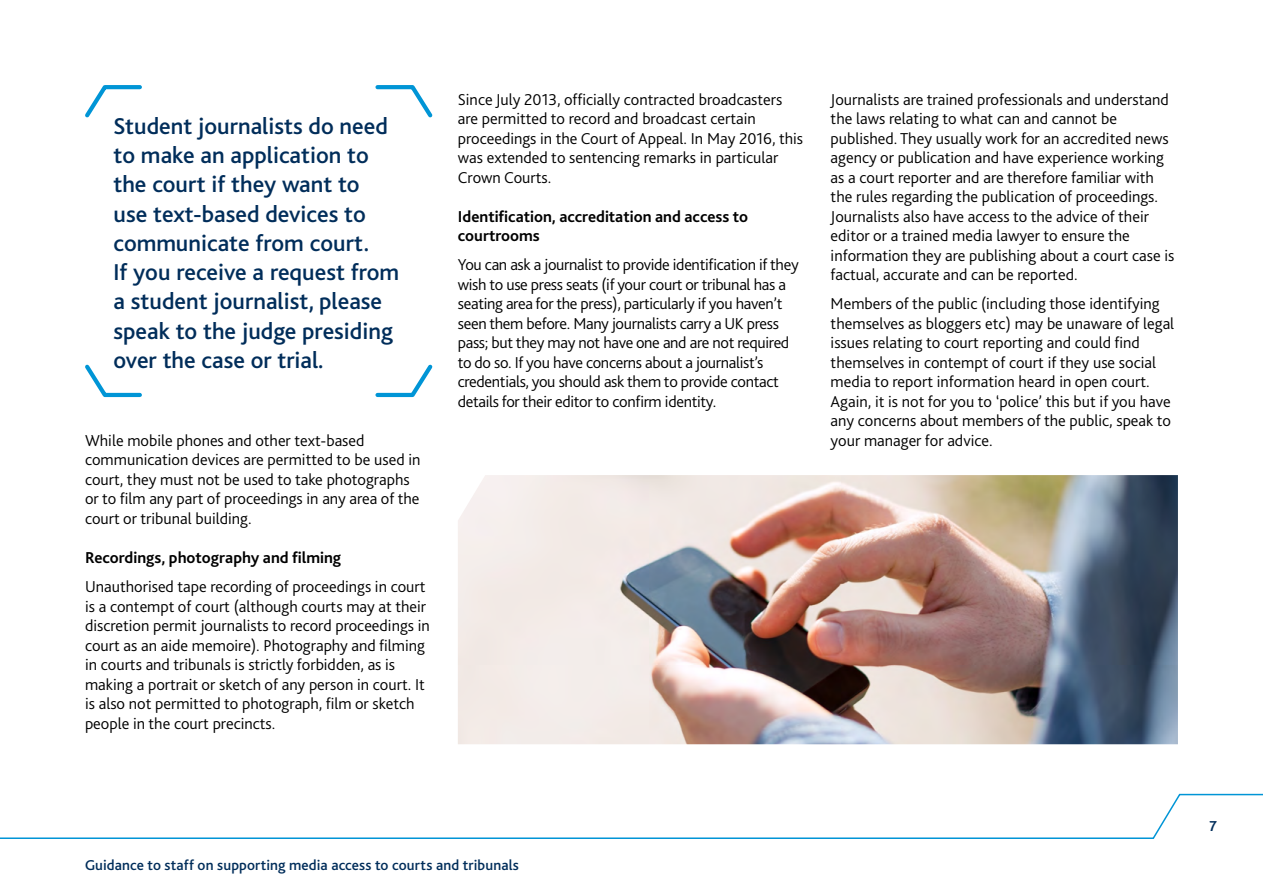
<style>
.page{position:relative;width:1263px;height:893px;background:#fff}
.page>*{position:absolute;margin:0;border:0;box-sizing:border-box;transform-origin:0 0}
.Body_text{font:500 24px/29.2px "Bliss";color:#002d5a}
.Body_text-2{font:300 16.5px/19.5px "Bliss 2";color:#000}
.Body_text-3{font:300 16.5px/19.5px "Bliss 2";letter-spacing:-.02em;color:#000}
.Heading_Level_3{font:700 16.5px/19.5px "Bliss 2";color:#000}
.t1{font:500 15px "Bliss";letter-spacing:.005em;color:#002d5a}
.t2{font:700 15px "Bliss 2";color:#002d5a}
</style>
<div class="page">
<svg style="left:0;top:793px;width:1263px;height:46px"></svg>
<svg style="left:85px;top:364px;width:57px;height:34px"></svg>
<svg style="left:375px;top:364px;width:58px;height:34px"></svg>
<svg style="left:375px;top:85px;width:58px;height:33px"></svg>
<svg style="left:85px;top:85px;width:57px;height:33px"></svg>
<img style="left:458px;top:475px;width:720px;height:269px">
<p class="Body_text" style="left:113px;top:112px;width:287px">Student journalists do need to make an application to the court if they want to use text-based devices to communicate from court.<br>If you receive a request from a student journalist, please speak to the judge presiding over the case or trial.</p>
<p class="Body_text-2" style="left:85px;top:430px;width:337px">While mobile phones and other text-based communication devices are permitted to be used in court, they must not be used to take photographs or to film any part of proceedings in any area of the court or tribunal building.</p>
<p class="Heading_Level_3" style="left:85px;top:547px;width:258px">Recordings, photography and filming</p>
<p class="Body_text-2" style="left:85px;top:576px;width:346px">Unauthorised tape recording of proceedings in court is a contempt of court (although courts may at their discretion permit journalists to record proceedings in court as an aide memoire). Photography and filming in courts and tribunals is strictly forbidden, as is making a portrait or sketch of any person in court. It is also not permitted to photograph, film or sketch people in the court precincts.</p>
<p class="Body_text-2" style="left:458px;top:89px;width:347px">Since July 2013, officially contracted broadcasters are permitted to record and broadcast certain proceedings in the Court of Appeal. In May 2016, this was extended to sentencing remarks in particular Crown Courts.</p>
<p class="Heading_Level_3" style="left:458px;top:206px;width:292px">Identification, accreditation and access to courtrooms</p>
<p class="Body_text-3" style="left:458px;top:255px;width:342px">You can ask a journalist to provide identification if they wish to use press seats (if your court or tribunal has a seating area for the press), particularly if you haven’t seen them before. Many journalists carry a UK press pass; but they may not have one and are not required to do so. If you have concerns about a journalist’s credentials, you should ask them to provide contact details for their editor to confirm identity.</p>
<p class="Body_text-2" style="left:831px;top:89px;width:345px">Journalists are trained professionals and understand the laws relating to what can and cannot be published. They usually work for an accredited news agency or publication and have experience working as a court reporter and are therefore familiar with the rules regarding the publication of proceedings.<br>Journalists also have access to the advice of their editor or a trained media lawyer to ensure the information they are publishing about a court case is factual, accurate and can be reported.</p>
<p class="Body_text-2" style="left:831px;top:294px;width:345px">Members of the public (including those identifying themselves as bloggers etc) may be unaware of legal issues relating to court reporting and could find themselves in contempt of court if they use social media to report information heard in open court.<br>Again, it is not for you to ‘police’ this but if you have any concerns about members of the public, speak to your manager for advice.</p>
<p class="t1" style="left:85px;top:857px;width:435px">Guidance to staff on supporting media access to courts and tribunals</p>
<p class="t2" style="left:1209px;top:817px;width:9px">7</p>
</div>
